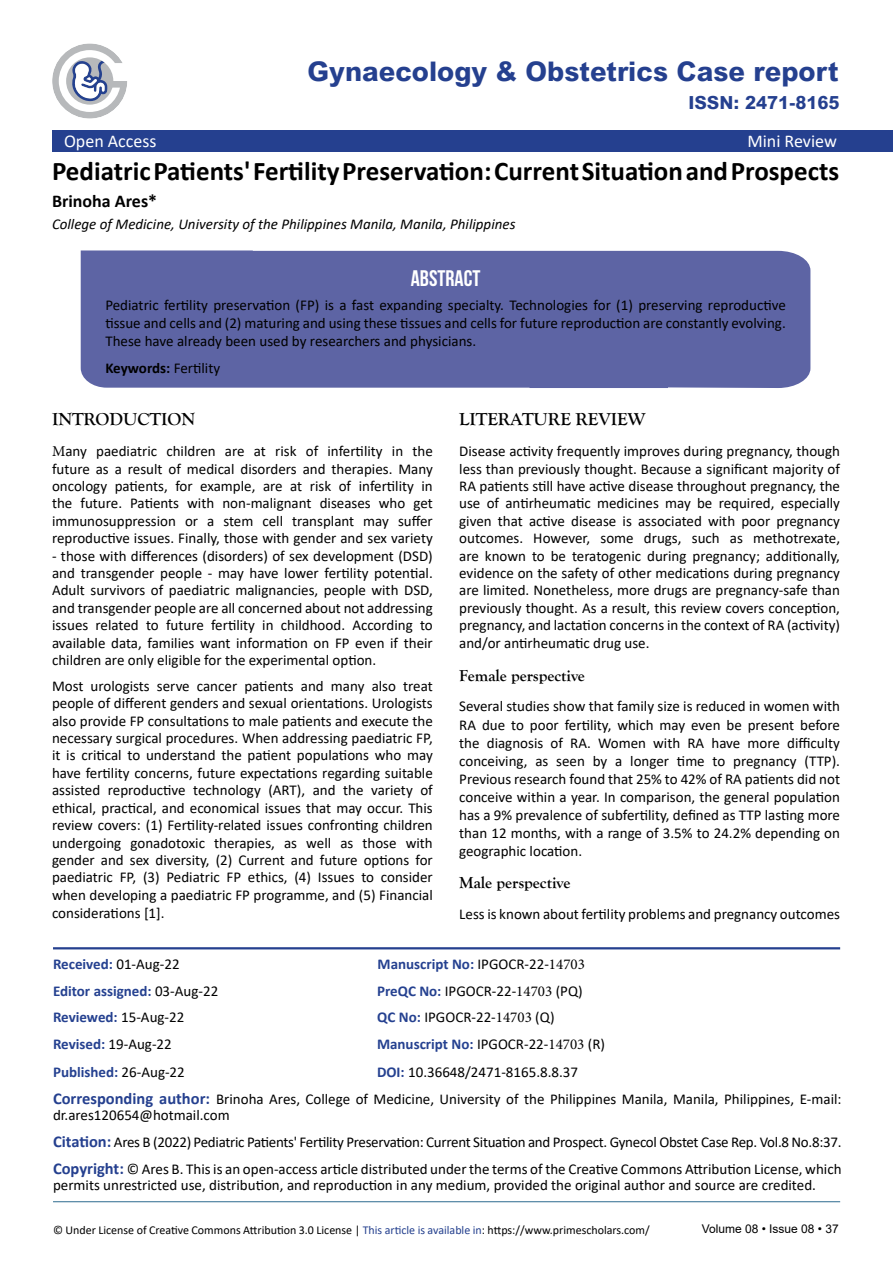
<style>
.page{position:relative;width:893px;height:1263px;background:#fff}
.page>*{position:absolute;margin:0;border:0;box-sizing:border-box;transform-origin:0 0}
.t1{font:700 27px "Calibri";color:#000}
.t2{font:800 27px "Arial";color:#25408f}
.t3{font:700 22.5px "Bebas Neue";color:#fff}
.t4{font:700 18px "Goudy Old Style T";color:#000}
.t5{font:18px "Calibri";color:#fff}
.t6{font:800 18px "Arial";color:#25408f}
.t7{font:700 18px "Calibri";color:#000}
.t8{font:700 16.5px "Goudy Old Style T";color:#000}
.t9{font:15px/17.4px "Calibri";color:#000;text-align:justify}
.t10{font:700 15px "Calibri";color:#254190}
.t11{font:italic 15px "Calibri";color:#000}
.t12{font:700 15px "Calibri";letter-spacing:-.01em;color:#000}
.t13{font:12px "Calibri";color:#000101}
.t14{font:12px "Arial";color:#000101}
.s1{font-weight:400}
.s2{font-family:"Minion Pro"}
.s3{font-weight:400;color:#000}
.s4{font-family:"Minion Pro";font-weight:400;color:#000}
.s5{font-weight:700;color:#254190}
.s6{font-weight:700;font-size:16.5px;color:#25408f}
.s7{color:#24408e}
</style>
<div class="page">
<div style="left:52px;top:130px;width:841px;height:21px;background:#25408f"></div>
<svg style="left:52px;top:43px;width:75px;height:76px"></svg>
<hr style="left:53px;top:1201px;width:787px;height:1px;background:#2c6b8f">
<hr style="left:53px;top:947px;width:787px;height:2px;background:#25408f">
<div style="left:81px;top:250px;width:729px;height:138px;background:#5d64a4"></div>
<h1 class="t2" style="left:308px;top:55px;width:532px">Gynaecology &amp; Obstetrics Case report</h1>
<p class="t6" style="left:688px;top:91px;width:153px">ISSN: 2471-8165</p>
<p class="t5" style="left:64px;top:129px;width:94px">Open Access</p>
<p class="t5" style="left:747px;top:129px;width:91px">Mini Review</p>
<h1 class="t1" style="left:52px;top:152px;width:789px">Pediatric Patients' Fertility Preservation: Current Situation and Prospects</h1>
<p class="t7" style="left:52px;top:188px;width:107px">Brinoha Ares*</p>
<p class="t11" style="left:52px;top:214px;width:465px">College of Medicine, University of the Philippines Manila, Manila, Philippines</p>
<h2 class="t3" style="left:411px;top:266px;width:71px">ABSTRACT</h2>
<p class="t9" style="left:105px;top:296px;width:682px;line-height:18px">Pediatric fertility preservation (FP) is a fast expanding specialty. Technologies for (1) preserving reproductive tissue and cells and (2) maturing and using these tissues and cells for future reproduction are constantly evolving.<br>These have already been used by researchers and physicians.</p>
<p class="t12" style="left:105px;top:357px;width:116px">Keywords: <span class="s1">Fertility</span></p>
<p class="t4" style="left:52px;top:409px;width:145px">INTRODUCTION</p>
<p class="t9" style="left:52px;top:442px;width:382px"><span class="s2">M</span>any paediatric children are at risk of infertility in the future as a result of medical disorders and therapies. Many oncology patients, for example, are at risk of infertility in the future. Patients with non-malignant diseases who get immunosuppression or a stem cell transplant may suffer reproductive issues. Finally, those with gender and sex variety</p>
<p class="t9" style="left:52px;top:546px;width:382px">- those with differences (disorders) of sex development (DSD) and transgender people - may have lower fertility potential.<br>Adult survivors of paediatric malignancies, people with DSD, and transgender people are all concerned about not addressing issues related to future fertility in childhood. According to available data, families want information on FP even if their children are only eligible for the experimental option.</p>
<p class="t9" style="left:52px;top:677px;width:382px">Most urologists serve cancer patients and many also treat people of different genders and sexual orientations. Urologists also provide FP consultations to male patients and execute the necessary surgical procedures. When addressing paediatric FP, it is critical to understand the patient populations who may have fertility concerns, future expectations regarding suitable assisted reproductive technology (ART), and the variety of ethical, practical, and economical issues that may occur. This review covers: (1) Fertility-related issues confronting children undergoing gonadotoxic therapies, as well as those with gender and sex diversity, (2) Current and future options for paediatric FP, (3) Pediatric FP ethics, (4) Issues to consider when developing a paediatric FP programme, and (5) Financial considerations [1].</p>
<p class="t4" style="left:459px;top:409px;width:188px">LITERATURE REVIEW</p>
<p class="t9" style="left:459px;top:442px;width:382px">Disease activity frequently improves during pregnancy, though less than previously thought. Because a significant majority of RA patients still have active disease throughout pregnancy, the use of antirheumatic medicines may be required, especially given that active disease is associated with poor pregnancy outcomes. However, some drugs, such as methotrexate, are known to be teratogenic during pregnancy; additionally, evidence on the safety of other medications during pregnancy are limited. Nonetheless, more drugs are pregnancy-safe than previously thought. As a result, this review covers conception, pregnancy, and lactation concerns in the context of RA (activity) and/or antirheumatic drug use.</p>
<p class="t8" style="left:459px;top:666px;width:127px">Female perspective</p>
<p class="t9" style="left:459px;top:697px;width:382px;line-height:18px">Several studies show that family size is reduced in women with RA due to poor fertility, which may even be present before the diagnosis of RA. Women with RA have more difficulty conceiving, as seen by a longer time to pregnancy (TTP).<br>Previous research found that 25% to 42% of RA patients did not conceive within a year. In comparison, the general population has a 9% prevalence of subfertility, defined as TTP lasting more than 12 months, with a range of 3.5% to 24.2% depending on geographic location.</p>
<p class="t8" style="left:459px;top:873px;width:113px">Male perspective</p>
<p class="t9" style="left:459px;top:905px;width:382px">Less is known about fertility problems and pregnancy outcomes</p>
<p class="t10" style="left:53px;top:954px;width:128px">Received: <span class="s3">01-Aug-22</span></p>
<p class="t10" style="left:378px;top:954px;width:209px">Manuscript No: <span class="s3">IPGOCR-22-</span><span class="s4">14703</span></p>
<p class="t10" style="left:53px;top:980px;width:167px">Editor assigned: <span class="s3">03-Aug-22</span></p>
<p class="t9" style="left:377px;top:982px;width:207px"><span class="s5">PreQC No:</span> IPGOCR-22-<span class="s2">14703</span> (PQ)</p>
<p class="t10" style="left:53px;top:1007px;width:133px">Reviewed: <span class="s3">15-Aug-22</span></p>
<p class="t9" style="left:377px;top:1008px;width:179px"><span class="s5">QC No:</span> IPGOCR-22-<span class="s2">14703</span> (Q)</p>
<p class="t9" style="left:53px;top:1035px;width:120px"><span class="s5">Revised:</span> 19-Aug-22</p>
<p class="t10" style="left:377px;top:1033px;width:230px">Manuscript No: <span class="s3">IPGOCR-22-</span><span class="s4">14703</span> <span class="s3">(R)</span></p>
<p class="t10" style="left:53px;top:1061px;width:133px">Published: <span class="s3">26-Aug-22</span></p>
<p class="t9" style="left:53px;top:1058px;width:790px;line-height:26.7px;text-indent:324px"><span class="s5">DOI:</span> 10.36648/2471-8165.8.8.37<br><span class="s6">Corresponding author:</span> Brinoha Ares, College of Medicine, University of the Philippines Manila, Manila, Philippines, E-mail:</p>
<p class="t9" style="left:53px;top:1101px;width:790px;line-height:26.7px;text-align:left">dr.ares120654@hotmail.com<br><span class="s6">Citation:</span> Ares B (2022) Pediatric Patients' Fertility Preservation: Current Situation and Prospect. Gynecol Obstet Case Rep. Vol.8 No.8:37.<br><span class="s6">Copyright:</span> © Ares B. This is an open-access article distributed under the terms of the Creative Commons Attribution License, which</p>
<p class="t9" style="left:53px;top:1176px;width:764px">permits unrestricted use, distribution, and reproduction in any medium, provided the original author and source are credited.</p>
<p class="t13" style="left:53px;top:1221px;width:598px">© Under License of Creative Commons Attribution 3.0 License | <span class="s7">This article is available in</span>: https://www.primescholars.com/</p>
<p class="t14" style="left:702px;top:1221px;width:139px">Volume 08 • Issue 08 • 37</p>
</div>
